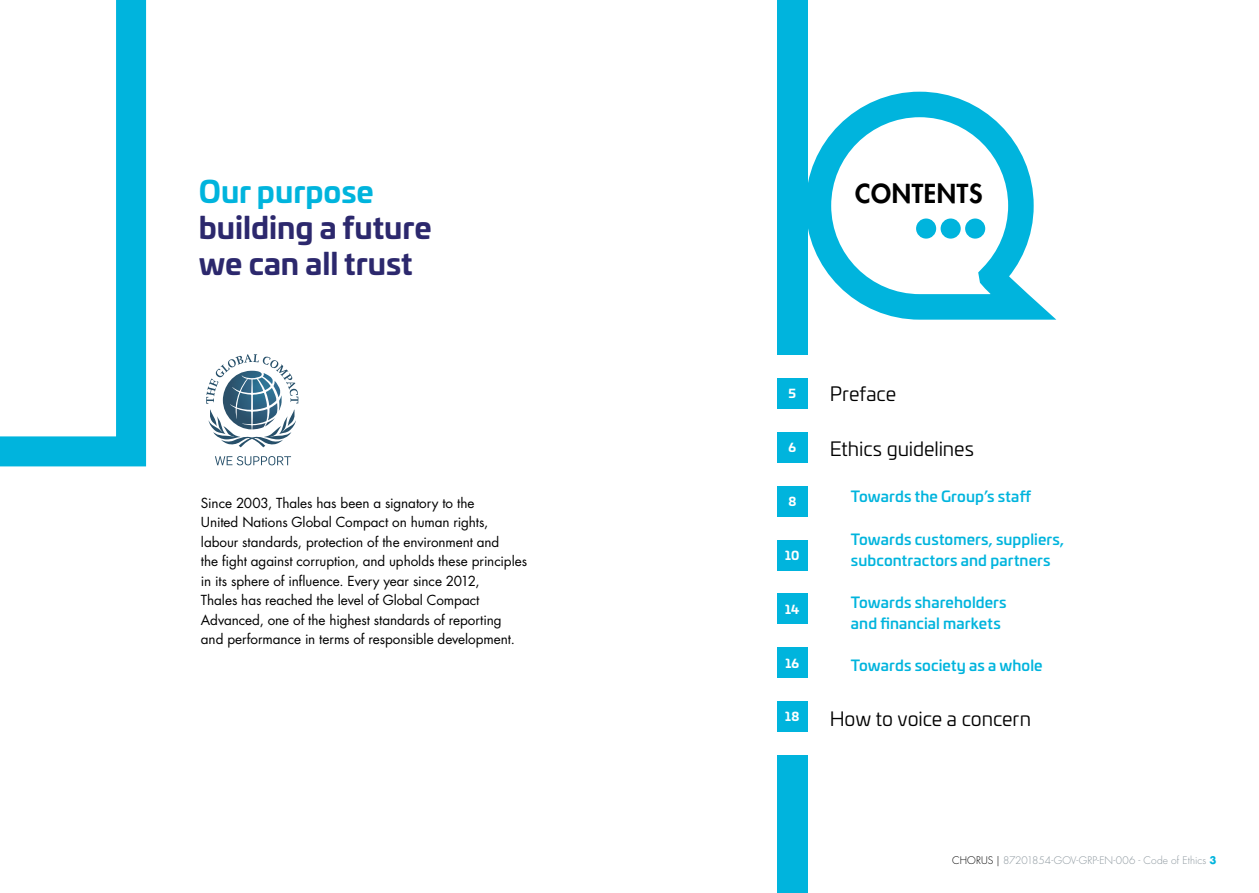
<style>
.page{position:relative;width:1259px;height:893px;background:#fff}
.page>*{position:absolute;margin:0;border:0;box-sizing:border-box;transform-origin:0 0}
.t1{font:700 30px/36px "Univia Pro";color:#2c286d}
.t2{font:700 30px "Univia Pro";color:#00b4dd}
.t3{font:800 25.5px "Futura Std";letter-spacing:.025em;color:#000}
.t4{font:19.5px "Univia Pro";letter-spacing:-.005em;color:#000}
.t5{font:500 15px/21px "Univia Pro";letter-spacing:.005em;color:#00b4dd}
.t6{font:13.5px/19.5px "Futura Std";letter-spacing:-.005em;color:#000}
.t7{font:700 12px "Univia Pro";letter-spacing:.025em;color:#fff}
.t8{font:300 10.2px "Futura Std";letter-spacing:.005em;color:#8a959c}
.s1{color:#000}
.s2{font-weight:700;color:#00b4dd}
</style>
<div class="page">
<svg style="left:0;top:0;width:146px;height:466px"></svg>
<svg style="left:807px;top:79px;width:241px;height:253px"></svg>
<div style="left:965px;top:218px;width:20px;height:21px;background:#00b4dd;border-radius:50%"></div>
<div style="left:940px;top:218px;width:20px;height:21px;background:#00b4dd;border-radius:50%"></div>
<div style="left:916px;top:218px;width:20px;height:21px;background:#00b4dd;border-radius:50%"></div>
<div style="left:777px;top:755px;width:30px;height:138px;background:#00b4dd"></div>
<div style="left:777px;top:0;width:30px;height:355px;background:#00b4dd"></div>
<div style="left:777px;top:378px;width:30px;height:30px;background:#00b4dd"></div>
<div style="left:777px;top:594px;width:30px;height:30px;background:#00b4dd"></div>
<div style="left:777px;top:540px;width:30px;height:30px;background:#00b4dd"></div>
<div style="left:777px;top:432px;width:30px;height:30px;background:#00b4dd"></div>
<div style="left:777px;top:648px;width:30px;height:30px;background:#00b4dd"></div>
<div style="left:777px;top:486px;width:30px;height:30px;background:#00b4dd"></div>
<div style="left:777px;top:702px;width:30px;height:30px;background:#00b4dd"></div>
<svg style="left:206px;top:354px;width:92px;height:93px"></svg>
<img style="left:237px;top:393px;width:14px;height:17px">
<svg style="left:215px;top:456px;width:76px;height:9px"></svg>
<h1 class="t2" style="left:199px;top:167px;width:176px">Our purpose</h1>
<h1 class="t1" style="left:199px;top:207px;width:234px">building a future we can all trust</h1>
<p class="t6" style="left:201px;top:493px;width:328px">Since 2003, Thales has been a signatory to the<br>United Nations Global Compact on human rights, labour standards, protection of the environment and<br>the fight against corruption, and upholds these principles in its sphere of influence. Every year since 2012,<br>Thales has reached the level of Global Compact Advanced, one of the highest standards of reporting and performance in terms of responsible development.</p>
<h2 class="t3" style="left:855px;top:177px;width:129px">CONTENTS</h2>
<p class="t7" style="left:788px;top:384px;width:9px">5</p>
<p class="t7" style="left:788px;top:438px;width:9px">6</p>
<p class="t7" style="left:788px;top:492px;width:9px">8</p>
<p class="t7" style="left:785px;top:546px;width:16px">10</p>
<p class="t7" style="left:785px;top:600px;width:16px">14</p>
<p class="t7" style="left:785px;top:653px;width:15px">16</p>
<p class="t7" style="left:785px;top:707px;width:16px">18</p>
<h3 class="t4" style="left:829px;top:379px;width:68px">Preface</h3>
<h3 class="t4" style="left:829px;top:434px;width:146px">Ethics guidelines</h3>
<p class="t5" style="left:851px;top:485px;width:182px">Towards the Group’s staff</p>
<p class="t5" style="left:851px;top:527px;width:215px">Towards customers, suppliers, subcontractors and partners</p>
<p class="t5" style="left:851px;top:591px;width:157px">Towards shareholders and financial markets</p>
<p class="t5" style="left:851px;top:654px;width:193px">Towards society as a whole</p>
<h3 class="t4" style="left:829px;top:705px;width:203px">How to voice a concern</h3>
<p class="t8" style="left:952px;top:854px;width:266px"><span class="s1">CHORUS |</span> 87201854-GOV-GRP-EN-006 - Code of Ethics <span class="s2">3</span></p>
</div>
